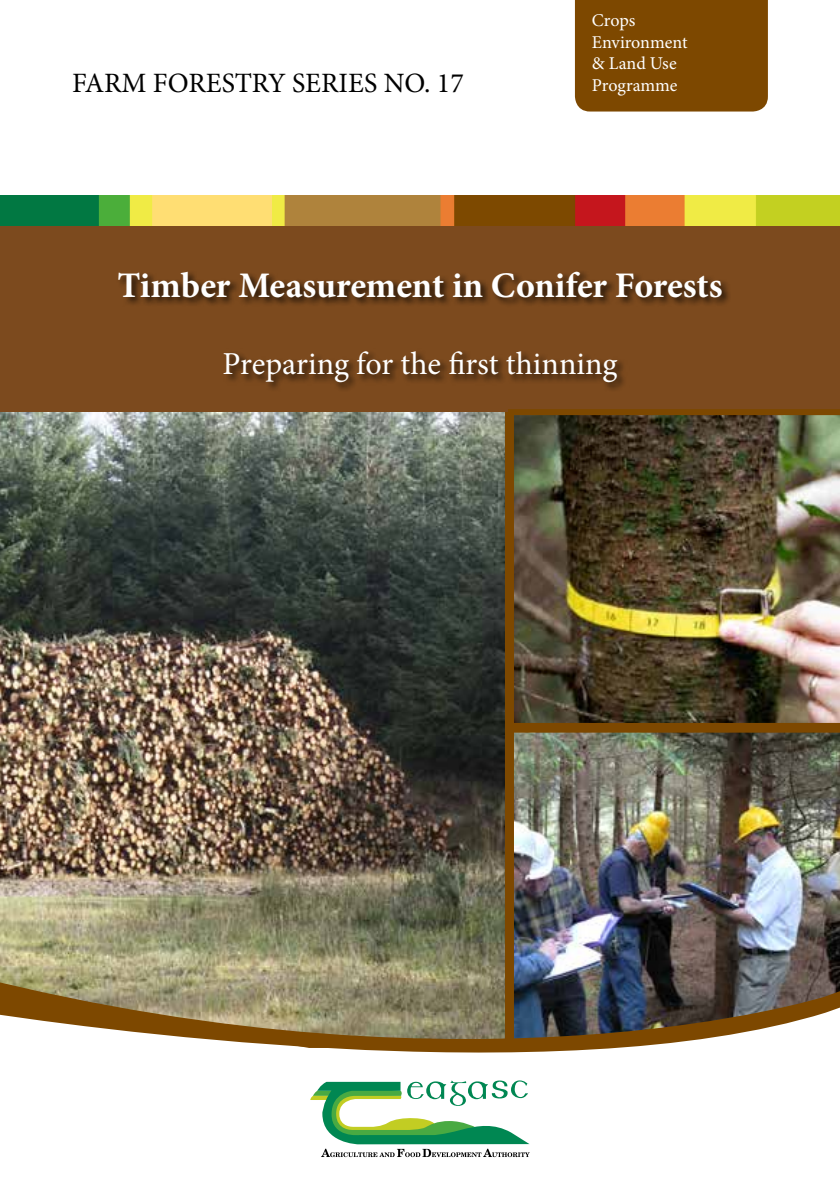
<style>
.page{position:relative;width:840px;height:1191px;background:#fff}
.page>*{position:absolute;margin:0;border:0;box-sizing:border-box;transform-origin:0 0}
.t1{font:700 36px "Minion Pro";letter-spacing:-.005em;color:#fff}
.t2{font:32px "Minion Pro";color:#fff}
.t3{font:28px "Minion Pro";color:#000}
.t4{font:18px/21.6px "Minion Pro";letter-spacing:-.005em;color:#fff}
</style>
<div class="page">
<div style="left:574px;top:0;width:193px;height:111px;background:#7d4800"></div>
<img style="left:0;top:196px;width:839px;height:31px">
<img style="left:0;top:412px;width:507px;height:563px">
<div style="left:0;top:227px;width:839px;height:185px;background:#7c4a1e"></div>
<div style="left:116px;top:269px;width:614px;height:123px;background:#000;opacity:.75"></div>
<img style="left:507px;top:409px;width:332px;height:317px">
<img style="left:507px;top:726px;width:332px;height:249px">
<svg style="left:321px;top:1104px;width:208px;height:53px"></svg>
<svg style="left:0;top:975px;width:839px;height:129px"></svg>
<p class="t4" style="left:591px;top:10px;width:97px">Crops<br>Environment &amp; Land Use</p>
<h3 class="t3" style="left:72px;top:65px;width:393px">FARM FORESTRY SERIES NO. 17</h3>
<p class="t4" style="left:591px;top:74px;width:87px">Programme</p>
<h1 class="t1" style="left:117px;top:260px;width:606px">Timber Measurement in Conifer Forests</h1>
<h2 class="t2" style="left:222px;top:342px;width:396px">Preparing for the first thinning</h2>
</div>
